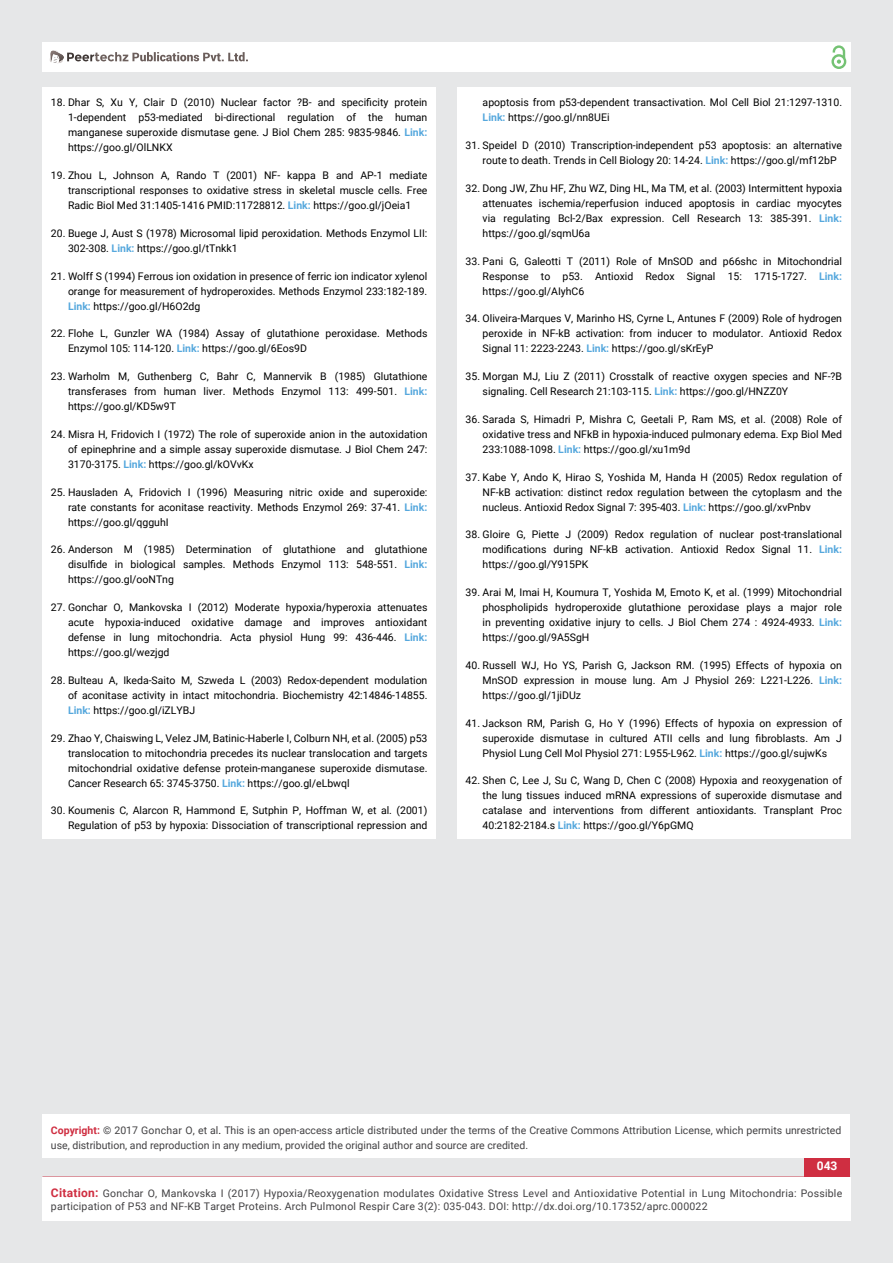
<style>
.page{position:relative;width:893px;height:1263px;background:#e6e7e8}
.page>*{position:absolute;margin:0;border:0;box-sizing:border-box;transform-origin:0 0}
.t1{font:700 12px "Roboto";color:#fff}
.t2{font:10.5px/15px "Roboto";color:#000;text-align:justify}
.t3{font:10.5px/13.5px "Roboto";letter-spacing:.02em;color:#414042}
.t4{font:10.5px/15px "Roboto";color:#414042}
.s1{font-weight:700;color:#56a8dd}
.s2{font-weight:700;color:#cf2e41}
.s3{color:#0e0e0e}
.s4{font-weight:700;font-size:12px;color:#cf2e41}
</style>
<div class="page">
<div style="left:42px;top:43px;width:808px;height:29px;background:#fff"></div>
<div style="left:831px;top:54px;width:15px;height:15px;border:2px solid #74c273;border-radius:50%"></div>
<svg style="left:831px;top:45px;width:15px;height:19px"></svg>
<div style="left:804px;top:1157px;width:46px;height:43px;background:#cf2e41"></div>
<svg style="left:49px;top:50px;width:199px;height:14px"></svg>
<div style="left:42px;top:1177px;width:809px;height:43px;background:#fff"></div>
<div style="left:42px;top:1115px;width:808px;height:43px;background:#fff"></div>
<div style="left:42px;top:87px;width:394px;height:752px;background:#fff"></div>
<div style="left:457px;top:87px;width:393px;height:752px;background:#fff"></div>
<p class="t2" style="left:68px;top:95px;width:361px;text-indent:-17px">18. Dhar S, Xu Y, Clair D (2010) Nuclear factor ?B- and specificity protein 1-dependent p53-mediated bi-directional regulation of the human manganese superoxide dismutase gene. J Biol Chem 285: 9835-9846. <span class="s1">Link: </span>https://goo.gl/OlLNKX</p>
<p class="t2" style="left:68px;top:168px;width:361px;text-indent:-17px">19. Zhou L, Johnson A, Rando T (2001) NF- kappa B and AP-1 mediate transcriptional responses to oxidative stress in skeletal muscle cells. Free Radic Biol Med 31:1405-1416 PMID:11728812. <span class="s1">Link:</span> https://goo.gl/jOeia1</p>
<p class="t2" style="left:68px;top:226px;width:361px;text-indent:-17px">20. Buege J, Aust S (1978) Microsomal lipid peroxidation. Methods Enzymol LII:<br>302-308. <span class="s1">Link:</span> https://goo.gl/tTnkk1</p>
<p class="t2" style="left:68px;top:268px;width:361px;text-indent:-17px">21. Wolff S (1994) Ferrous ion oxidation in presence of ferric ion indicator xylenol orange for measurement of hydroperoxides. Methods Enzymol 233:182-189.<br><span class="s1">Link:</span> https://goo.gl/H6O2dg</p>
<p class="t2" style="left:68px;top:326px;width:361px;text-indent:-17px">22. Flohe L, Gunzler WA (1984) Assay of glutathione peroxidase. Methods<br>Enzymol 105: 114-120. <span class="s1">Link:</span> https://goo.gl/6Eos9D</p>
<p class="t2" style="left:68px;top:369px;width:361px;text-indent:-17px">23. Warholm M, Guthenberg C, Bahr C, Mannervik B (1985) Glutathione transferases from human liver. Methods Enzymol 113: 499-501. <span class="s1">Link: </span>https://goo.gl/KD5w9T</p>
<p class="t2" style="left:68px;top:427px;width:361px;text-indent:-17px">24. Misra H, Fridovich I (1972) The role of superoxide anion in the autoxidation of epinephrine and a simple assay superoxide dismutase. J Biol Chem 247:<br>3170-3175. <span class="s1">Link:</span> https://goo.gl/kOVvKx</p>
<p class="t2" style="left:68px;top:484px;width:361px;text-indent:-17px">25. Hausladen A, Fridovich I (1996) Measuring nitric oxide and superoxide: rate constants for aconitase reactivity. Methods Enzymol 269: 37-41. <span class="s1">Link: </span>https://goo.gl/qgguhI</p>
<p class="t2" style="left:68px;top:542px;width:361px;text-indent:-17px">26. Anderson M (1985) Determination of glutathione and glutathione disulfide in biological samples. Methods Enzymol 113: 548-551. <span class="s1">Link: </span>https://goo.gl/ooNTng</p>
<p class="t2" style="left:68px;top:600px;width:361px;text-indent:-17px">27. Gonchar O, Mankovska I (2012) Moderate hypoxia/hyperoxia attenuates acute hypoxia-induced oxidative damage and improves antioxidant defense in lung mitochondria. Acta physiol Hung 99: 436-446. <span class="s1">Link: </span>https://goo.gl/wezjgd</p>
<p class="t2" style="left:68px;top:673px;width:361px;text-indent:-17px">28. Bulteau A, Ikeda-Saito M, Szweda L (2003) Redox-dependent modulation of aconitase activity in intact mitochondria. Biochemistry 42:14846-14855.<br><span class="s1">Link:</span> https://goo.gl/iZLYBJ</p>
<p class="t2" style="left:68px;top:730px;width:361px;text-indent:-17px">29. Zhao Y, Chaiswing L, Velez JM, Batinic-Haberle I, Colburn NH, et al. (2005) p53 translocation to mitochondria precedes its nuclear translocation and targets mitochondrial oxidative defense protein-manganese superoxide dismutase.<br>Cancer Research 65: 3745-3750. <span class="s1">Link:</span> https://goo.gl/eLbwql</p>
<p class="t2" style="left:51px;top:803px;width:378px;text-align:right">30. Koumenis C, Alarcon R, Hammond E, Sutphin P, Hoffman W, et al. (2001)<br>Regulation of p53 by hypoxia: Dissociation of transcriptional repression and</p>
<p class="t2" style="left:483px;top:95px;width:361px">apoptosis from p53-dependent transactivation. Mol Cell Biol 21:1297-1310.<br><span class="s1">Link:</span> https://goo.gl/nn8UEi</p>
<p class="t2" style="left:483px;top:138px;width:361px;text-indent:-17px">31. Speidel D (2010) Transcription-independent p53 apoptosis: an alternative route to death. Trends in Cell Biology 20: 14-24. <span class="s1">Link:</span> https://goo.gl/mf12bP</p>
<p class="t2" style="left:483px;top:181px;width:361px;text-indent:-17px">32. Dong JW, Zhu HF, Zhu WZ, Ding HL, Ma TM, et al. (2003) Intermittent hypoxia attenuates ischemia/reperfusion induced apoptosis in cardiac myocytes via regulating Bcl-2/Bax expression. Cell Research 13: 385-391. <span class="s1">Link: </span>https://goo.gl/sqmU6a</p>
<p class="t2" style="left:483px;top:253px;width:361px;text-indent:-17px">33. Pani G, Galeotti T (2011) Role of MnSOD and p66shc in Mitochondrial Response to p53. Antioxid Redox Signal 15: 1715-1727. <span class="s1">Link: </span>https://goo.gl/AIyhC6</p>
<p class="t2" style="left:483px;top:311px;width:361px;text-indent:-17px">34. Oliveira-Marques V, Marinho HS, Cyrne L, Antunes F (2009) Role of hydrogen peroxide in NF-kB activation: from inducer to modulator. Antioxid Redox Signal 11: 2223-2243. <span class="s1">Link:</span> https://goo.gl/sKrEyP</p>
<p class="t2" style="left:483px;top:369px;width:361px;text-indent:-17px">35. Morgan MJ, Liu Z (2011) Crosstalk of reactive oxygen species and NF-?B signaling. Cell Research 21:103-115. <span class="s1">Link:</span> https://goo.gl/HNZZ0Y</p>
<p class="t2" style="left:483px;top:412px;width:361px;text-indent:-17px">36. Sarada S, Himadri P, Mishra C, Geetali P, Ram MS, et al. (2008) Role of oxidative tress and NFkB in hypoxia-induced pulmonary edema. Exp Biol Med 233:1088-1098. <span class="s1">Link:</span> https://goo.gl/xu1m9d</p>
<p class="t2" style="left:483px;top:469px;width:361px;text-indent:-17px">37. Kabe Y, Ando K, Hirao S, Yoshida M, Handa H (2005) Redox regulation of NF-kB activation: distinct redox regulation between the cytoplasm and the nucleus. Antioxid Redox Signal 7: 395-403. <span class="s1">Link:</span> https://goo.gl/xvPnbv</p>
<p class="t2" style="left:483px;top:527px;width:361px;text-indent:-17px">38. Gloire G, Piette J (2009) Redox regulation of nuclear post-translational modifications during NF-kB activation. Antioxid Redox Signal 11. <span class="s1">Link: </span>https://goo.gl/Y915PK</p>
<p class="t2" style="left:483px;top:585px;width:361px;text-indent:-17px">39. Arai M, Imai H, Koumura T, Yoshida M, Emoto K, et al. (1999) Mitochondrial phospholipids hydroperoxide glutathione peroxidase plays a major role in preventing oxidative injury to cells. J Biol Chem 274 : 4924-4933. <span class="s1">Link: </span>https://goo.gl/9A5SgH</p>
<p class="t2" style="left:483px;top:658px;width:361px;text-indent:-17px">40. Russell WJ, Ho YS, Parish G, Jackson RM. (1995) Effects of hypoxia on MnSOD expression in mouse lung. Am J Physiol 269: L221-L226. <span class="s1">Link: </span>https://goo.gl/1jiDUz</p>
<p class="t2" style="left:483px;top:715px;width:361px;text-indent:-17px">41. Jackson RM, Parish G, Ho Y (1996) Effects of hypoxia on expression of superoxide dismutase in cultured ATII cells and lung fibroblasts. Am J Physiol Lung Cell Mol Physiol 271: L955-L962. <span class="s1">Link:</span> https://goo.gl/sujwKs</p>
<p class="t2" style="left:483px;top:773px;width:361px;text-indent:-17px">42. Shen C, Lee J, Su C, Wang D, Chen C (2008) Hypoxia and reoxygenation of the lung tissues induced mRNA expressions of superoxide dismutase and catalase and interventions from different antioxidants. Transplant Proc 40:2182-2184.s <span class="s1">Link:</span> https://goo.gl/Y6pGMQ</p>
<p class="t4" style="left:51px;top:1123px;width:792px"><span class="s2">Copyright:</span> © 2017 Gonchar O, et al<span class="s3">.</span> This is an open-access article distributed under the terms of the Creative Commons Attribution License, which permits unrestricted use, distribution, and reproduction in any medium, provided the original author and source are credited.</p>
<p class="t1" style="left:817px;top:1158px;width:22px">043</p>
<p class="t3" style="left:51px;top:1186px;width:793px"><span class="s4">Citation:</span> Gonchar O, Mankovska I (2017) Hypoxia/Reoxygenation modulates Oxidative Stress Level and Antioxidative Potential in Lung Mitochondria: Possible participation of P53 and NF-KB Target Proteins. Arch Pulmonol Respir Care 3(2): 035-043. DOI: http://dx.doi.org/10.17352/aprc.000022</p>
</div>
